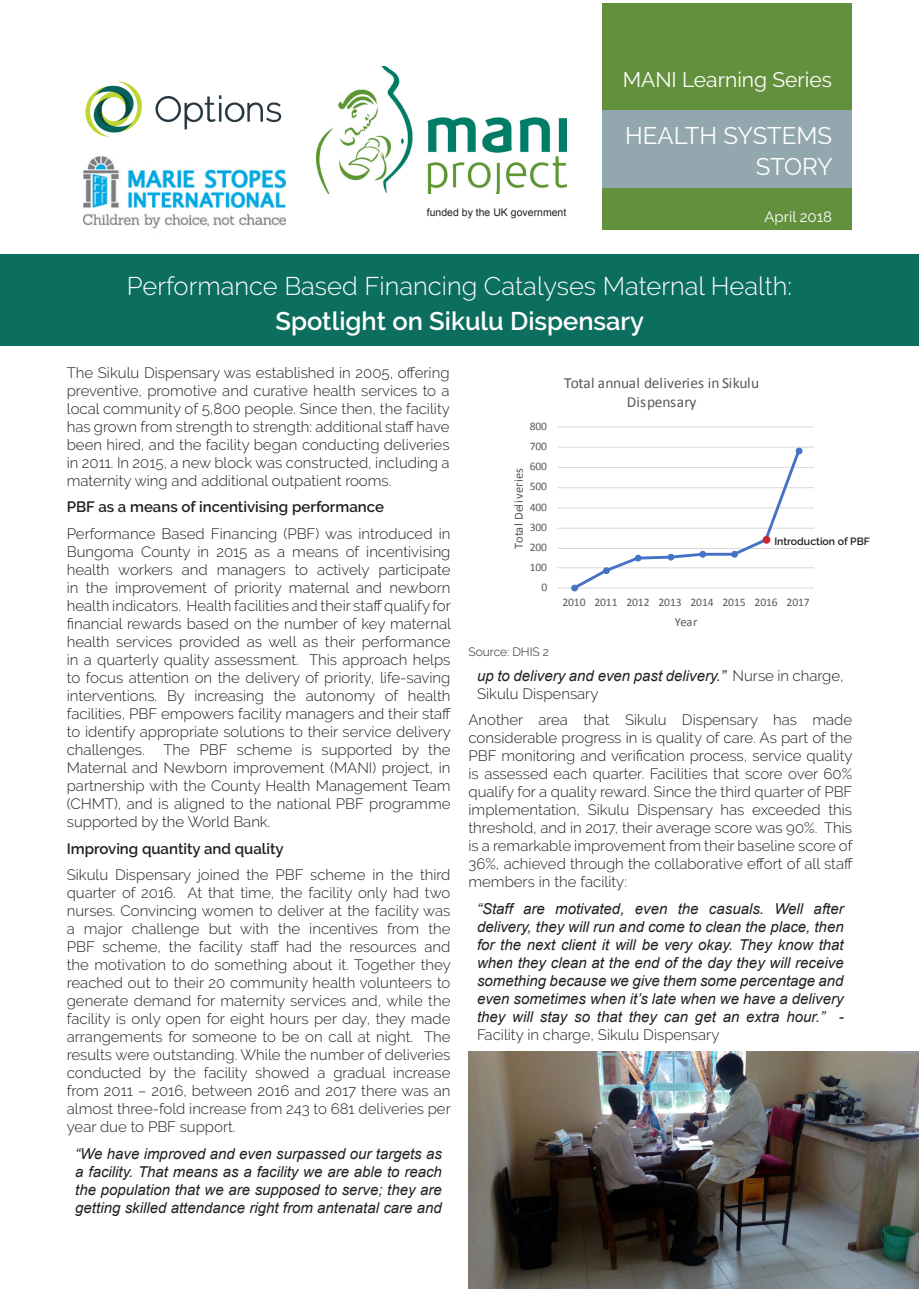
<style>
.page{position:relative;width:919px;height:1289px;background:#fff}
.page>*{position:absolute;margin:0;border:0;box-sizing:border-box;transform-origin:0 0}
.t1{font:300 25.5px "Raleway";color:#fff}
.t2{font:600 25.5px "Raleway";color:#fff}
.t3{font:24px/31.3px "Raleway";color:#fff;text-align:right}
.t4{font:21px "Raleway";color:#fff}
.t5{font:15.45px/19.4px "Calibri";color:#595959;text-align:center}
.t6{font:300 15px/18px "Raleway";color:#231f20;text-align:justify}
.t7{font:italic 15px/18px "Arial";color:#231f20;text-align:justify}
.t8{font:600 15px "Raleway";color:#231f20}
.t9{font:15px "Raleway";color:#fff}
.t10{font:12.6px "Calibri";color:#595959}
.t11{font:12.45px "Calibri";letter-spacing:.01em;color:#595959}
.t12{font:300 12px "Raleway";color:#231f20}
.t13{font:11.55px "Calibri";letter-spacing:-.005em;color:#595959}
.t14{font:10.5px "Arial";color:#231f20}
.t15{font:600 10.5px "Raleway";color:#231f20}
.s1{font-family:"Raleway";font-weight:300;font-style:normal}
</style>
<div class="page">
<img style="left:85px;top:81px;width:197px;height:56px">
<img style="left:316px;top:67px;width:250px;height:127px">
<img style="left:84px;top:156px;width:201px;height:73px">
<div style="left:0;top:254px;width:918px;height:91px;background:#0c6e5e"></div>
<div style="left:602px;top:3px;width:249px;height:227px;background:#62903d"></div>
<div style="left:602px;top:110px;width:249px;height:78px;background:#92a7ae"></div>
<img style="left:468px;top:1051px;width:450px;height:237px">
<hr style="left:557px;top:567px;width:257px;height:1px;background:#d9d9d9">
<hr style="left:557px;top:548px;width:257px;height:1px;background:#d9d9d9">
<hr style="left:557px;top:527px;width:257px;height:1px;background:#d9d9d9">
<hr style="left:557px;top:507px;width:257px;height:1px;background:#d9d9d9">
<hr style="left:557px;top:487px;width:257px;height:1px;background:#d9d9d9">
<hr style="left:557px;top:467px;width:257px;height:1px;background:#d9d9d9">
<hr style="left:557px;top:446px;width:257px;height:1px;background:#d9d9d9">
<hr style="left:557px;top:426px;width:257px;height:1px;background:#d9d9d9">
<hr style="left:557px;top:587px;width:257px;height:1px;background:#d9d9d9">
<svg style="left:570px;top:447px;width:232px;height:145px"></svg>
<div style="left:795px;top:447px;width:7px;height:7px;border:1px solid #4472c4;border-radius:50%"></div>
<div style="left:762px;top:536px;width:8px;height:7px;background:#d1232a;border-radius:50%"></div>
<p class="t14" style="left:427px;top:205px;width:141px">funded by the UK government</p>
<p class="t4" style="left:622px;top:67px;width:211px">MANI Learning Series</p>
<p class="t3" style="left:625px;top:120px;width:209px">HEALTH SYSTEMS<br>STORY</p>
<p class="t9" style="left:764px;top:208px;width:69px">April 2018</p>
<p class="t1" style="left:127px;top:271px;width:666px">Performance Based Financing Catalyses Maternal Health:</p>
<p class="t2" style="left:275px;top:306px;width:370px">Spotlight on Sikulu Dispensary</p>
<p class="t6" style="left:67px;top:363px;width:384px">The Sikulu Dispensary was established in 2005, offering preventive, promotive and curative health services to a local community of 5,800 people. Since then, the facility has grown from strength to strength: additional staff have been hired, and the facility began conducting deliveries in 2011. In 2015, a new block was constructed, including a maternity wing and additional outpatient rooms.</p>
<p class="t8" style="left:67px;top:498px;width:319px">PBF as a means of incentivising performance</p>
<p class="t6" style="left:67px;top:524px;width:386px">Performance Based Financing (PBF) was introduced in Bungoma County in 2015 as a means of incentivising health workers and managers to actively participate in the improvement of priority maternal and newborn health indicators. Health facilities and their staff qualify for financial rewards based on the number of key maternal health services provided as well as their performance in a quarterly quality assessment. This approach helps to focus attention on the delivery of priority, life-saving interventions. By increasing the autonomy of health facilities, PBF empowers facility managers and their staff to identify appropriate solutions to their service delivery challenges. The PBF scheme is supported by the Maternal and Newborn improvement (MANI) project, in partnership with the County Health Management Team (CHMT), and is aligned to the national PBF programme supported by the World Bank.</p>
<p class="t8" style="left:67px;top:839px;width:218px">Improving quantity and quality</p>
<p class="t6" style="left:67px;top:865px;width:385px">Sikulu Dispensary joined the PBF scheme in the third quarter of 2016. At that time, the facility only had two nurses. Convincing women to deliver at the facility was a major challenge but with the incentives from the PBF scheme, the facility staff had the resources and the motivation to do something about it. Together they reached out to their 20 community health volunteers to generate demand for maternity services and, while the facility is only open for eight hours per day, they made arrangements for someone to be on call at night. The results were outstanding. While the number of deliveries conducted by the facility showed a gradual increase from 2011 – 2016, between 2016 and 2017 there was an almost three-fold increase from 243 to 681 deliveries per year due to PBF support.</p>
<p class="t7" style="left:75px;top:1144px;width:368px">“We have improved and even surpassed our targets as a facility. That means as a facility we are able to reach the population that we are supposed to serve; they are getting skilled attendance right from antenatal care and</p>
<p class="t13" style="left:529px;top:419px;width:19px">800</p>
<p class="t13" style="left:529px;top:439px;width:19px">700</p>
<p class="t13" style="left:529px;top:459px;width:19px">600</p>
<p class="t11" style="left:510px;top:549px;width:83px;rotate:-90deg">Total Deliveries</p>
<p class="t13" style="left:529px;top:479px;width:19px">500</p>
<p class="t13" style="left:529px;top:499px;width:19px">400</p>
<p class="t13" style="left:529px;top:519px;width:19px">300</p>
<p class="t13" style="left:529px;top:540px;width:19px">200</p>
<p class="t13" style="left:529px;top:560px;width:19px">100</p>
<p class="t13" style="left:541px;top:580px;width:7px">0</p>
<p class="t12" style="left:468px;top:644px;width:82px">Source: DHIS 2</p>
<p class="t5" style="left:564px;top:373px;width:196px">Total annual deliveries in Sikulu<br>Dispensary</p>
<p class="t15" style="left:774px;top:535px;width:97px">Introduction of PBF</p>
<p class="t13" style="left:562px;top:595px;width:249px">2010 2011 2012 2013 2014 2015 2016 2017</p>
<p class="t10" style="left:674px;top:614px;width:24px">Year</p>
<p class="t7" style="left:477px;top:666px;width:368px">up to delivery and even past delivery.” <span class="s1">Nurse in charge,<br>Sikulu Dispensary</span></p>
<p class="t6" style="left:468px;top:711px;width:386px">Another area that Sikulu Dispensary has made considerable progress in is quality of care. As part of the PBF monitoring and verification process, service quality is assessed each quarter. Facilities that score over 60% qualify for a quality reward. Since the third quarter of PBF implementation, Sikulu Dispensary has exceeded this threshold, and in 2017, their average score was 90%. This is a remarkable improvement from their baseline score of 36%, achieved through the collaborative effort of all staff members in the facility:</p>
<p class="t7" style="left:477px;top:899px;width:368px">“Staff are motivated, even the casuals. Well after delivery, they will run and come to clean the place, then for the next client it will be very okay. They know that when they clean at the end of the day they will receive something because we give them some percentage and even sometimes when it’s late when we have a delivery they will stay so that they can get an extra hour.” - <span class="s1">Facility in charge, Sikulu Dispensary</span></p>
</div>
